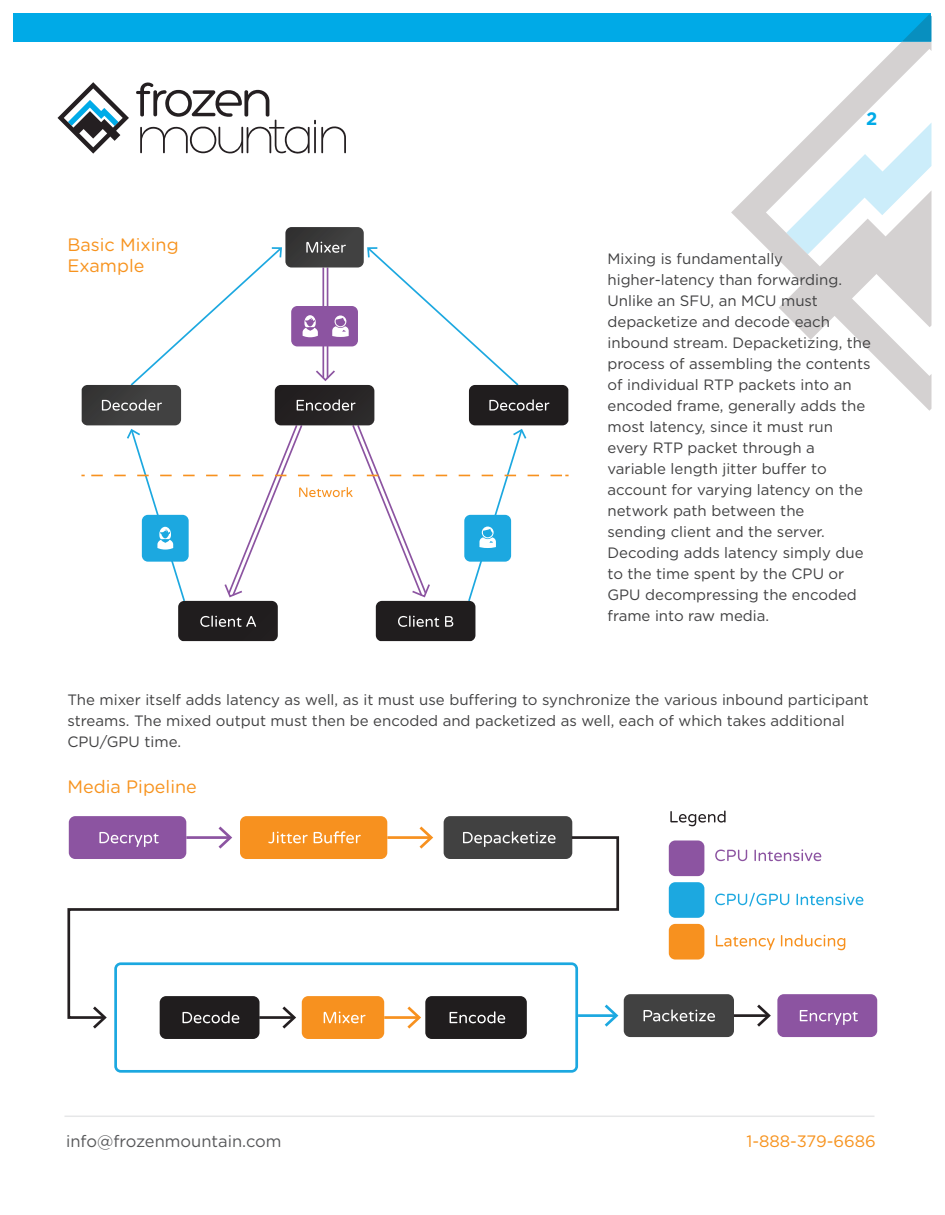
<style>
.page{position:relative;width:945px;height:1215px;background:#fff}
.page>*{position:absolute;margin:0;border:0;box-sizing:border-box;transform-origin:0 0}
.Sub-Heading{font:18px "Gotham Rounded";color:#f7931e}
.t1{font:700 18px "Gotham HTF";color:#00aae7}
.t2{font:16.5px "Gotham HTF";color:#57585a}
.t3{font:16.5px "Gotham HTF";color:#f7931e}
.Body_Copy{font:15px/21px "Gotham HTF";color:#404041}
</style>
<div class="page">
<div style="left:14px;top:14px;width:918px;height:28px;background:#00aae7"></div>
<svg style="left:731px;top:42px;width:201px;height:369px"></svg>
<svg style="left:902px;top:14px;width:29px;height:28px"></svg>
<svg style="left:786px;top:123px;width:145px;height:131px"></svg>
<svg style="left:136px;top:82px;width:210px;height:72px"></svg>
<svg style="left:58px;top:82px;width:71px;height:72px"></svg>
<hr style="left:64px;top:1116px;width:810px;height:1px;background:#e6e7e8">
<svg style="left:81px;top:227px;width:488px;height:414px"></svg>
<svg style="left:114px;top:1020px;width:464px;height:53px"></svg>
<div style="left:69px;top:816px;width:117px;height:43px;background:#8c54a1;border-radius:6px"></div>
<div style="left:240px;top:816px;width:147px;height:43px;background:#f7911f;border-radius:6px"></div>
<div style="left:669px;top:840px;width:35px;height:36px;background:#8c54a1;border-radius:6px"></div>
<svg style="left:99px;top:832px;width:58px;height:3px"></svg>
<svg style="left:444px;top:816px;width:128px;height:19px;background:#454545"></svg>
<svg style="left:715px;top:850px;width:32px;height:11px"></svg>
<svg style="left:754px;top:849px;width:67px;height:12px"></svg>
<svg style="left:715px;top:893px;width:74px;height:14px"></svg>
<svg style="left:797px;top:893px;width:66px;height:12px"></svg>
<svg style="left:670px;top:811px;width:56px;height:15px"></svg>
<svg style="left:716px;top:935px;width:59px;height:15px"></svg>
<svg style="left:781px;top:935px;width:64px;height:15px"></svg>
<svg style="left:160px;top:1020px;width:100px;height:19px;background:#2c292a"></svg>
<div style="left:302px;top:996px;width:82px;height:43px;background:#f7911f;border-radius:6px"></div>
<svg style="left:324px;top:1020px;width:39px;height:3px"></svg>
<div style="left:777px;top:994px;width:100px;height:43px;background:#8c54a1;border-radius:6px"></div>
<svg style="left:800px;top:1010px;width:58px;height:15px"></svg>
<svg style="left:624px;top:994px;width:110px;height:43px;background:#4d4d4d"></svg>
<div style="left:669px;top:882px;width:35px;height:36px;background:#1ca8e0;border-radius:6px"></div>
<div style="left:669px;top:924px;width:35px;height:36px;background:#f7911f;border-radius:6px"></div>
<svg style="left:272px;top:832px;width:36px;height:3px"></svg>
<svg style="left:314px;top:831px;width:47px;height:4px"></svg>
<svg style="left:219px;top:827px;width:11px;height:8px"></svg>
<svg style="left:420px;top:827px;width:11px;height:8px"></svg>
<svg style="left:67px;top:835px;width:553px;height:185px"></svg>
<svg style="left:93px;top:1007px;width:14px;height:22px"></svg>
<hr style="left:578px;top:1014px;width:37px;height:3px;background:#1ca8e0">
<svg style="left:605px;top:1005px;width:13px;height:22px"></svg>
<hr style="left:734px;top:1014px;width:34px;height:3px;background:#241f21">
<svg style="left:757px;top:1005px;width:14px;height:22px"></svg>
<hr style="left:259px;top:1016px;width:34px;height:3px;background:#241f21">
<svg style="left:282px;top:1007px;width:14px;height:22px"></svg>
<hr style="left:384px;top:1016px;width:34px;height:3px;background:#f7911f">
<svg style="left:407px;top:996px;width:120px;height:43px"></svg>
<p class="Sub-Heading" style="left:68px;top:232px;width:113px">Basic Mixing</p>
<p class="Sub-Heading" style="left:68px;top:253px;width:78px">Example</p>
<p class="t1" style="left:866px;top:108px;width:13px">2</p>
<p class="Body_Copy" style="left:608px;top:248px;width:177px">Mixing is fundamentally</p>
<p class="Body_Copy" style="left:608px;top:269px;width:236px">higher-latency than forwarding.<br>Unlike an SFU, an MCU must</p>
<p class="Body_Copy" style="left:608px;top:311px;width:224px">depacketize and decode each</p>
<p class="Body_Copy" style="left:608px;top:332px;width:265px">inbound stream. Depacketizing, the process of assembling the contents of individual RTP packets into an encoded frame, generally adds the most latency, since it must run</p>
<p class="Body_Copy" style="left:608px;top:437px;width:209px">every RTP packet through a</p>
<p class="Body_Copy" style="left:608px;top:458px;width:257px">variable length jitter buffer to account for varying latency on the network path between the</p>
<p class="Body_Copy" style="left:608px;top:521px;width:219px">sending client and the server.</p>
<p class="Body_Copy" style="left:608px;top:542px;width:258px">Decoding adds latency simply due to the time spent by the CPU or<br>GPU decompressing the encoded frame into raw media.</p>
<p class="Body_Copy" style="left:68px;top:689px;width:803px">The mixer itself adds latency as well, as it must use buffering to synchronize the various inbound participant streams. The mixed output must then be encoded and packetized as well, each of which takes additional<br>CPU/GPU time.</p>
<p class="Sub-Heading" style="left:68px;top:774px;width:131px">Media Pipeline</p>
<p class="t2" style="left:66px;top:1132px;width:217px">info@frozenmountain.com</p>
<p class="t3" style="left:746px;top:1132px;width:131px">1-888-379-6686</p>
</div>
